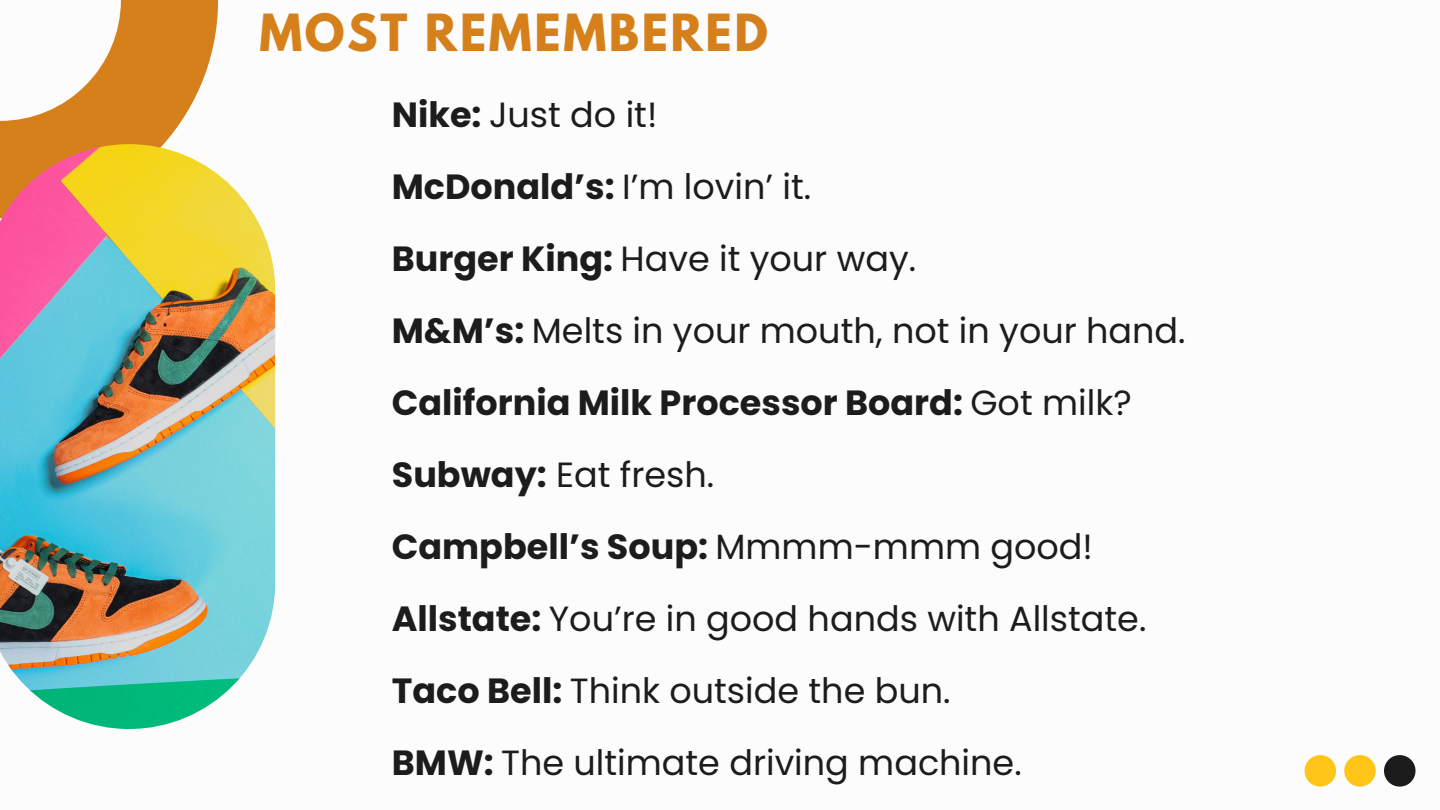
<style>
.page{position:relative;width:1440px;height:810px;background:#fff}
.page>*{position:absolute;margin:0;border:0;box-sizing:border-box;transform-origin:0 0}
.t1{font:700 45.4px "League Spartan";letter-spacing:.055em;color:#d6801c}
.t2{font:35px "Poppins";color:#1c1c1c}
.t3{font:700 35px "Poppins";color:#1c1c1c}
.s1{font-weight:700}
.s2{font-weight:400}
</style>
<div class="page">
<svg style="left:0;top:0;width:218px;height:144px;fill:#d6801c"></svg>
<svg style="left:1384px;top:755px;width:32px;height:32px"></svg>
<svg style="left:1344px;top:755px;width:32px;height:32px"></svg>
<svg style="left:1305px;top:755px;width:31px;height:32px"></svg>
<img style="left:0;top:144px;width:275px;height:585px">
<p class="t1" style="left:259px;top:11px;width:510px">MOST REMEMBERED</p>
<p class="t2" style="left:392px;top:90px;width:267px"><span class="s1">Nike:</span> Just do it!</p>
<p class="t2" style="left:392px;top:162px;width:421px"><span class="s1">McDonald’s:</span> I’m lovin’ it.</p>
<p class="t2" style="left:392px;top:234px;width:526px"><span class="s1">Burger King:</span> Have it your way.</p>
<p class="t2" style="left:392px;top:306px;width:795px"><span class="s1">M&amp;M’s:</span> Melts in your mouth, not in your hand.</p>
<p class="t3" style="left:392px;top:378px;width:741px">California Milk Processor Board: <span class="s2">Got milk?</span></p>
<p class="t2" style="left:392px;top:450px;width:324px"><span class="s1">Subway:</span> Eat fresh.</p>
<p class="t3" style="left:392px;top:522px;width:703px">Campbell’s Soup: <span class="s2">Mmmm-mmm good!</span></p>
<p class="t2" style="left:392px;top:594px;width:756px"><span class="s1">Allstate:</span> You’re in good hands with Allstate.</p>
<p class="t2" style="left:392px;top:666px;width:560px"><span class="s1">Taco Bell:</span> Think outside the bun.</p>
<p class="t2" style="left:392px;top:738px;width:631px"><span class="s1">BMW:</span> The ultimate driving machine.</p>
</div>
